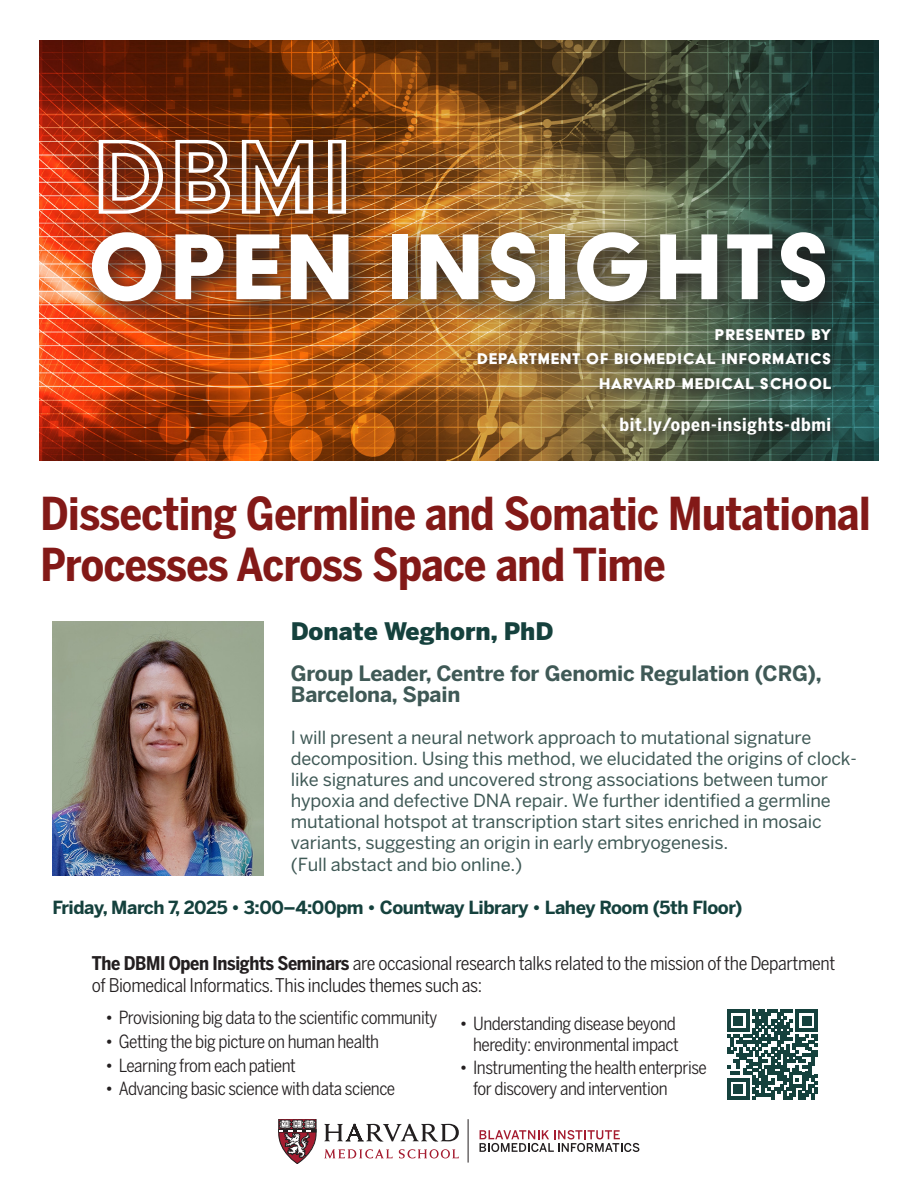
<style>
.page{position:relative;width:918px;height:1188px;background:#fff}
.page>*{position:absolute;margin:0;border:0;box-sizing:border-box;transform-origin:0 0}
.t1{font:123px "Acier BAT Text Outline";color:#fff}
.t2{font:108px "Acier BAT Text Solid";letter-spacing:.025em;color:#fff}
.t3{font:700 45px/51px "Benton Sans Cond";letter-spacing:-.01em;color:#831917}
.t4{font:900 24px "Benton Sans";color:#15413d}
.t5{font:700 21px/21px "Benton Sans";letter-spacing:-.01em;color:#3f5956}
.t6{font:18.75px/22.5px "Benton Sans Cond";letter-spacing:-.02em;color:#231f20}
.t7{font:18px/21px "Benton Sans";letter-spacing:-.01em;color:#3f5956}
.t8{font:18px/21px "Benton Sans Cond";letter-spacing:-.025em;color:#231f20;text-align:right}
.t9{font:700 18px "Benton Sans";letter-spacing:-.025em;color:#15413d}
.t10{font:18px "Acier BAT Text Solid";letter-spacing:.04em;color:#fff}
.t11{font:700 18px "Benton Sans Cond";letter-spacing:.04em;color:#fff}
.s1{font-weight:700}
</style>
<div class="page">
<img style="left:40px;top:41px;width:838px;height:419px">
<div style="left:473px;top:324px;width:370px;height:77px;background:#231f20;opacity:.75"></div>
<img style="left:76px;top:124px;width:777px;height:206px">
<div style="left:616px;top:413px;width:226px;height:32px;background:#231f20;opacity:.75"></div>
<hr style="left:468px;top:1120px;width:1px;height:43px;background:#231f20">
<svg style="left:324px;top:1124px;width:135px;height:18px"></svg>
<svg style="left:324px;top:1149px;width:135px;height:9px"></svg>
<svg style="left:480px;top:1130px;width:159px;height:22px"></svg>
<svg style="left:279px;top:1120px;width:37px;height:44px"></svg>
<svg style="left:728px;top:1010px;width:89px;height:90px"></svg>
<img style="left:52px;top:621px;width:212px;height:254px">
<p class="t1" style="left:93px;top:112px;width:261px">DBMI</p>
<p class="t2" style="left:86px;top:210px;width:746px">OPEN INSIGHTS</p>
<p class="t10" style="left:715px;top:325px;width:118px">PRESENTED BY</p>
<p class="t10" style="left:477px;top:349px;width:356px">DEPARTMENT OF BIOMEDICAL INFORMATICS</p>
<p class="t10" style="left:599px;top:374px;width:234px">HARVARD MEDICAL SCHOOL</p>
<p class="t11" style="left:620px;top:414px;width:213px">bit.ly/open-insights-dbmi</p>
<p class="t3" style="left:40px;top:488px;width:832px">Dissecting Germline and Somatic Mutational<br>Processes Across Space and Time</p>
<p class="t4" style="left:291px;top:617px;width:264px">Donate Weghorn, PhD</p>
<p class="t5" style="left:291px;top:663px;width:533px">Group Leader, Centre for Genomic Regulation (CRG),<br>Barcelona, Spain</p>
<p class="t7" style="left:291px;top:727px;width:568px">I will present a neural network approach to mutational signature decomposition. Using this method, we elucidated the origins of clock&shy;like signatures and uncovered strong associations between tumor hypoxia and defective DNA repair. We further identified a germline mutational hotspot at transcription start sites enriched in mosaic variants, suggesting an origin in early embryogenesis.</p>
<p class="t7" style="left:291px;top:854px;width:233px">(Full abstact and bio online.)</p>
<p class="t9" style="left:52px;top:897px;width:691px">Friday, March 7, 2025 • 3:00–4:00pm • Countway Library • Lahey Room (5th Floor)</p>
<p class="t6" style="left:92px;top:951px;width:745px"><span class="s1">The DBMI Open Insights Seminars</span> are occasional research talks related to the mission of the Department of Biomedical Informatics. This includes themes such as:</p>
<p class="t8" style="left:105px;top:1007px;width:334px">• Provisioning big data to the scientific community</p>
<p class="t8" style="left:105px;top:1031px;width:275px">• Getting the big picture on human health</p>
<p class="t8" style="left:105px;top:1054px;width:192px">• Learning from each patient</p>
<p class="t8" style="left:105px;top:1078px;width:291px">• Advancing basic science with data science</p>
<p class="t8" style="left:460px;top:1012px;width:221px">• Understanding disease beyond heredity: environmental impact</p>
<p class="t8" style="left:473px;top:1057px;width:235px;text-align:left;text-indent:-14px">• Instrumenting the health enterprise for discovery and intervention</p>
</div>
